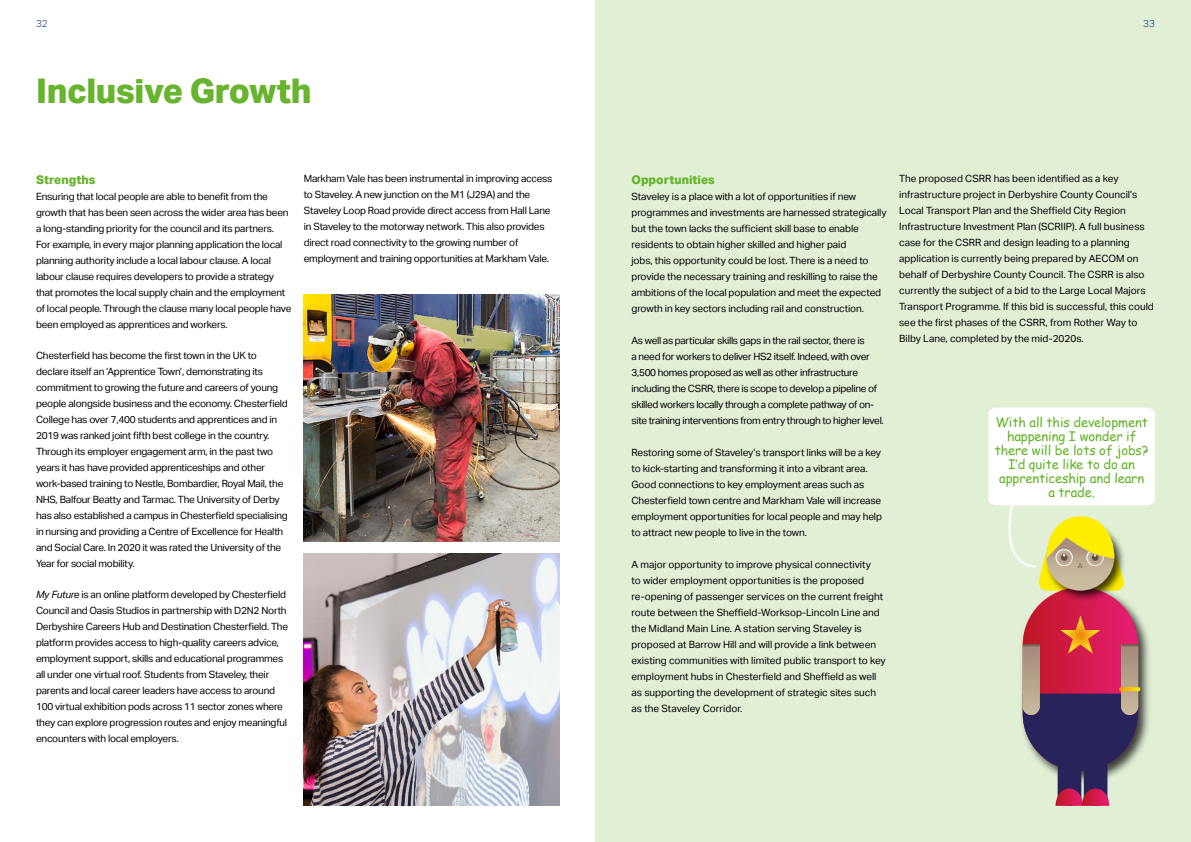
<style>
.page{position:relative;width:1191px;height:842px;background:#fff}
.page>*{position:absolute;margin:0;border:0;box-sizing:border-box;transform-origin:0 0}
.t1{font:800 34px "Aktiv Grotesk";letter-spacing:-.01em;color:#68b42e}
.t2{font:13px/14px "Comic Sans MS";letter-spacing:-.01em;color:#68b42e;text-align:center}
.t3{font:800 12px "Aktiv Grotesk";color:#68b42e}
.t4{font:10px/16px "Aktiv Grotesk";letter-spacing:-.02em;color:#000}
.t5{font:10px/16px "Aktiv Grotesk";color:#000}
.t6{font:300 10px "Aktiv Grotesk";color:#1a4280}
.s1{font-style:italic}
</style>
<div class="page">
<div style="left:595px;top:0;width:596px;height:842px;background:#e1f0d5"></div>
<img style="left:304px;top:553px;width:255px;height:253px">
<img style="left:304px;top:295px;width:255px;height:246px">
<img style="left:1021px;top:603px;width:128px;height:152px">
<svg style="left:1022px;top:587px;width:116px;height:184px"></svg>
<img style="left:1041px;top:591px;width:87px;height:14px">
<svg style="left:1022px;top:615px;width:116px;height:191px;background:#92516b"></svg>
<svg style="left:988px;top:407px;width:167px;height:184px"></svg>
<p class="t6" style="left:36px;top:18px;width:13px">32</p>
<p class="t6" style="left:1143px;top:18px;width:13px">33</p>
<h1 class="t1" style="left:36px;top:71px;width:277px">Inclusive Growth</h1>
<p class="t3" style="left:36px;top:172px;width:61px">Strengths</p>
<p class="t4" style="left:36px;top:188px;width:257px">Ensuring that local people are able to benefit from the growth that has been seen across the wider area has been a long-standing priority for the council and its partners.<br>For example, in every major planning application the local planning authority include a local labour clause. A local labour clause requires developers to provide a strategy that promotes the local supply chain and the employment of local people. Through the clause many local people have been employed as apprentices and workers.</p>
<p class="t4" style="left:36px;top:347px;width:253px">Chesterfield has become the first town in the UK to declare itself an ‘Apprentice Town’, demonstrating its commitment to growing the future and careers of young people alongside business and the economy. Chesterfield College has over 7,400 students and apprentices and in 2019 was ranked joint fifth best college in the country.<br>Through its employer engagement arm, in the past two years it has have provided apprenticeships and other work-based training to Nestle, Bombardier, Royal Mail, the NHS, Balfour Beatty and Tarmac. The University of Derby has also established a campus in Chesterfield specialising in nursing and providing a Centre of Excellence for Health and Social Care. In 2020 it was rated the University of the Year for social mobility.</p>
<p class="t4" style="left:36px;top:586px;width:254px"><span class="s1">My Future</span> is an online platform developed by Chesterfield Council and Oasis Studios in partnership with D2N2 North Derbyshire Careers Hub and Destination Chesterfield. The platform provides access to high-quality careers advice, employment support, skills and educational programmes all under one virtual roof. Students from Staveley, their parents and local career leaders have access to around 100 virtual exhibition pods across 11 sector zones where they can explore progression routes and enjoy meaningful encounters with local employers.</p>
<p class="t4" style="left:304px;top:171px;width:250px">Markham Vale has been instrumental in improving access to Staveley. A new junction on the M1 (J29A) and the Staveley Loop Road provide direct access from Hall Lane in Staveley to the motorway network. This also provides direct road connectivity to the growing number of employment and training opportunities at Markham Vale.</p>
<p class="t3" style="left:631px;top:172px;width:85px">Opportunities</p>
<p class="t4" style="left:631px;top:188px;width:256px">Staveley is a place with a lot of opportunities if new programmes and investments are harnessed strategically but the town lacks the sufficient skill base to enable residents to obtain higher skilled and higher paid<br>jobs, this opportunity could be lost. There is a need to provide the necessary training and reskilling to raise the ambitions of the local population and meet the expected growth in key sectors including rail and construction.</p>
<p class="t4" style="left:631px;top:332px;width:254px">As well as particular skills gaps in the rail sector, there is<br>a need for workers to deliver HS2 itself. Indeed, with over 3,500 homes proposed as well as other infrastructure including the CSRR, there is scope to develop a pipeline of skilled workers locally through a complete pathway of on&shy;site training interventions from entry through to higher level.</p>
<p class="t4" style="left:631px;top:444px;width:252px">Restoring some of Staveley’s transport links will be a key to kick-starting and transforming it into a vibrant area.<br>Good connections to key employment areas such as Chesterfield town centre and Markham Vale will increase employment opportunities for local people and may help to attract new people to live in the town.</p>
<p class="t5" style="left:631px;top:556px;width:256px">A major opportunity to improve physical connectivity<br>to wider employment opportunities is the proposed re-opening of passenger services on the current freight route between the Sheffield-Worksop-Lincoln Line and the Midland Main Line. A station serving Staveley is proposed at Barrow Hill and will provide a link between existing communities with limited public transport to key employment hubs in Chesterfield and Sheffield as well as supporting the development of strategic sites such as the Staveley Corridor.</p>
<p class="t5" style="left:899px;top:171px;width:256px">The proposed CSRR has been identified as a key infrastructure project in Derbyshire County Council’s Local Transport Plan and the Sheffield City Region Infrastructure Investment Plan (SCRIIP). A full business case for the CSRR and design leading to a planning application is currently being prepared by AECOM on behalf of Derbyshire County Council. The CSRR is also currently the subject of a bid to the Large Local Majors Transport Programme. If this bid is successful, this could see the first phases of the CSRR, from Rother Way to Bilby Lane, completed by the mid-2020s.</p>
<h2 class="t2" style="left:994px;top:414px;width:155px">With all this development happening I wonder if there will be lots of jobs?<br>I’d quite like to do an apprenticeship and learn a trade.</h2>
</div>
